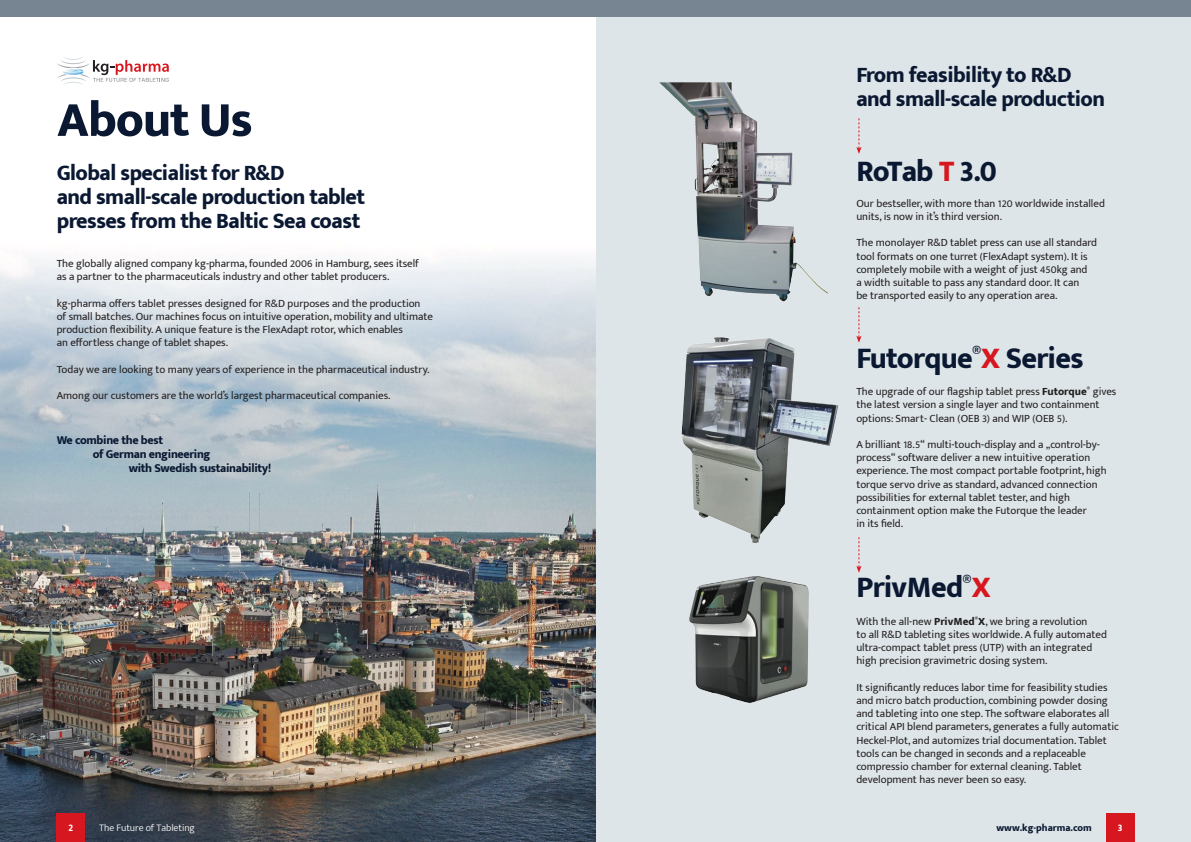
<style>
.page{position:relative;width:1191px;height:842px;background:#fff}
.page>*{position:absolute;margin:0;border:0;box-sizing:border-box;transform-origin:0 0}
.t1{font:800 50px "Mukta Mahee";letter-spacing:-.025em;color:#0a1832}
.t2{font:800 30px "Mukta Mahee";letter-spacing:-.025em;color:#0a1832}
.t3{font:800 22px/24px "Mukta Mahee";letter-spacing:-.025em;color:#0a1832}
.t4{font:800 12px "Mukta Mahee";letter-spacing:-.025em;color:#0a1832}
.t5{font:11px/13.2px "Mukta Mahee";color:#231f20}
.t6{font:300 10px "Mukta Mahee";color:#fff}
.t7{font:800 10px "Mukta Mahee";color:#0a1832}
.t8{font:800 10px "Mukta Mahee";color:#fff}
.s1{color:#d7171f}
.s2{font-weight:800}
</style>
<div class="page">
<div style="left:595px;top:0;width:596px;height:842px;background:#dee5e8"></div>
<img style="left:0;top:256px;width:595px;height:586px">
<img style="left:582px;top:557px;width:227px;height:160px">
<img style="left:660px;top:83px;width:168px;height:218px">
<img style="left:681px;top:337px;width:158px;height:206px">
<svg style="left:57px;top:57px;width:112px;height:28px"></svg>
<svg style="left:856px;top:118px;width:5px;height:36px"></svg>
<svg style="left:856px;top:307px;width:5px;height:36px"></svg>
<svg style="left:856px;top:537px;width:5px;height:36px"></svg>
<div style="left:0;top:0;width:1191px;height:17px;background:#778492"></div>
<div style="left:57px;top:814px;width:28px;height:28px;background:#d7171f"></div>
<div style="left:1106px;top:814px;width:28px;height:28px;background:#d7171f"></div>
<h1 class="t1" style="left:57px;top:89px;width:198px">About Us</h1>
<h3 class="t3" style="left:856px;top:62px;width:250px">From feasibility to R&amp;D and small-scale production</h3>
<h2 class="t2" style="left:856px;top:153px;width:142px">RoTab <span class="s1">T</span> 3.0</h2>
<h3 class="t3" style="left:57px;top:160px;width:310px">Global specialist for R&amp;D<br>and small-scale production tablet presses from the Baltic Sea coast</h3>
<p class="t5" style="left:57px;top:257px;width:364px">The globally aligned company kg-pharma, founded 2006 in Hamburg, sees itself as a partner to the pharmaceuticals industry and other tablet producers.</p>
<p class="t5" style="left:57px;top:296px;width:378px">kg-pharma offers tablet presses designed for R&amp;D purposes and the production<br>of small batches. Our machines focus on intuitive operation, mobility and ultimate production flexibility. A unique feature is the FlexAdapt rotor, which enables<br>an effortless change of tablet shapes.</p>
<p class="t5" style="left:57px;top:362px;width:374px">Today we are looking to many years of experience in the pharmaceutical industry.</p>
<p class="t5" style="left:57px;top:389px;width:335px">Among our customers are the world’s largest pharmaceutical companies.</p>
<p class="t5" style="left:856px;top:385px;width:261px">The upgrade of our flagship tablet press <span class="s2">Futorque</span><sup>®</sup> gives the latest version a single layer and two containment options: Smart- Clean (OEB 3) and WIP (OEB 5).</p>
<p class="t5" style="left:856px;top:438px;width:252px">A brilliant 18.5“ multi-touch-display and a „control-by&shy;process“ software deliver a new intuitive operation experience. The most compact portable footprint, high torque servo drive as standard, advanced connection possibilities for external tablet tester, and high containment option make the Futorque the leader<br>in its field.</p>
<p class="t5" style="left:856px;top:196px;width:250px">Our bestseller, with more than 120 worldwide installed units, is now in it’s third version.</p>
<p class="t5" style="left:856px;top:236px;width:242px">The monolayer R&amp;D tablet press can use all standard tool formats on one turret (FlexAdapt system). It is completely mobile with a weight of just 450kg and<br>a width suitable to pass any standard door. It can<br>be transported easily to any operation area.</p>
<h2 class="t2" style="left:856px;top:340px;width:229px">Futorque<sup>®</sup><span class="s1">X</span> Series</h2>
<p class="t4" style="left:57px;top:432px;width:108px">We combine the best</p>
<p class="t4" style="left:93px;top:447px;width:119px">of German engineering</p>
<p class="t4" style="left:129px;top:461px;width:144px">with Swedish sustainability!</p>
<h2 class="t2" style="left:856px;top:569px;width:136px">PrivMed<sup>®</sup><span class="s1">X</span></h2>
<p class="t5" style="left:856px;top:614px;width:252px">With the all-new <span class="s2">PrivMed</span><sup>®</sup><span class="s2">X</span>, we bring a revolution<br>to all R&amp;D tableting sites worldwide. A fully automated ultra-compact tablet press (UTP) with an integrated high precision gravimetric dosing system.</p>
<p class="t5" style="left:856px;top:680px;width:264px">It significantly reduces labor time for feasibility studies and micro batch production, combining powder dosing and tableting into one step. The software elaborates all critical API blend parameters, generates a fully automatic Heckel-Plot, and automizes trial documentation. Tablet tools can be changed in seconds and a replaceable compressio chamber for external cleaning. Tablet development has never been so easy.</p>
<p class="t8" style="left:69px;top:822px;width:6px">2</p>
<p class="t6" style="left:99px;top:822px;width:97px">The Future of Tableting</p>
<p class="t7" style="left:996px;top:822px;width:97px">www.kg-pharma.com</p>
<p class="t8" style="left:1117px;top:822px;width:6px">3</p>
</div>
